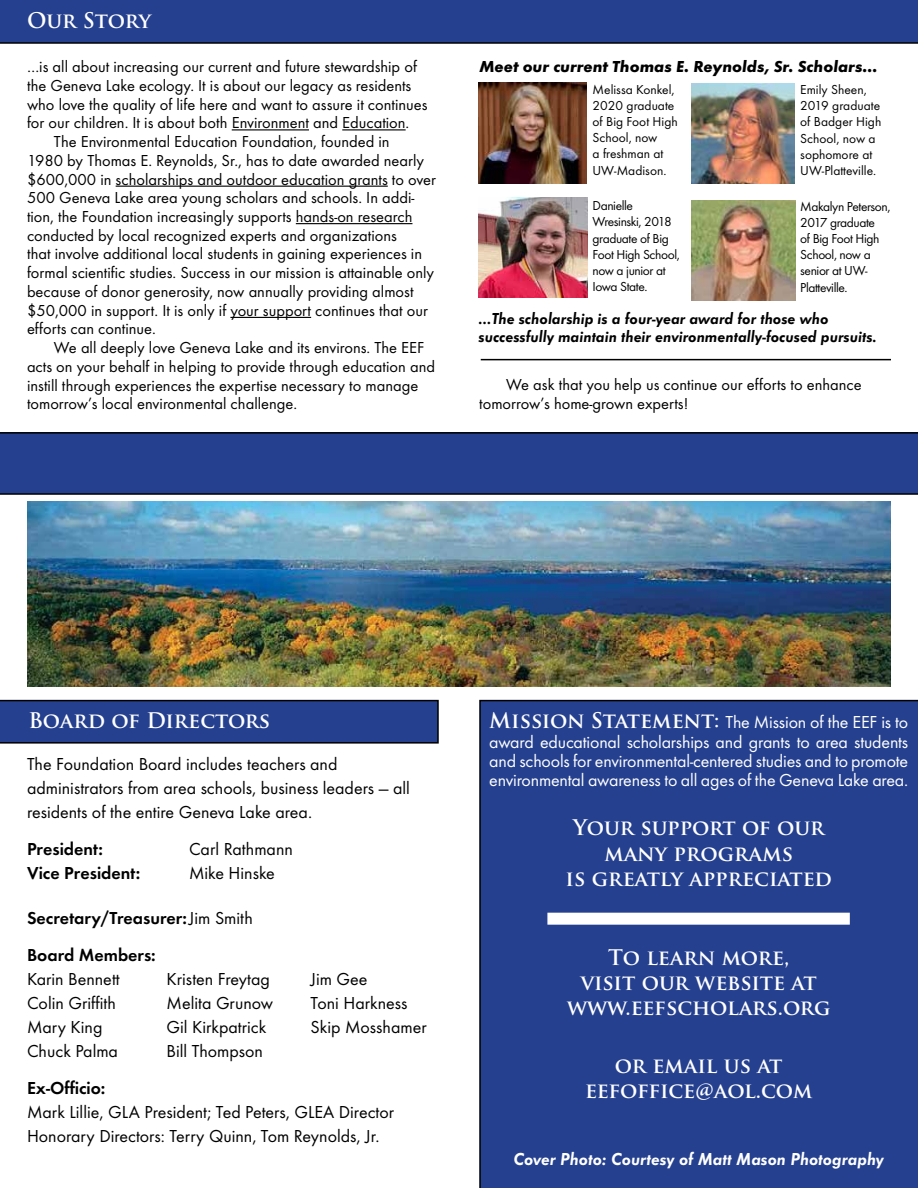
<style>
.page{position:relative;width:918px;height:1188px;background:#fff}
.page>*{position:absolute;margin:0;border:0;box-sizing:border-box;transform-origin:0 0}
.t1{font:700 21px/25.2px "Trajan Pro";color:#fff;text-align:center}
.t2{font:18px/24px "Futura T";color:#000}
.t3{font:18px/19.5px "Futura T";letter-spacing:-.01em;color:#fff;text-align:justify}
.t4{font:600 18px/37.5px "Futura T";color:#000}
.t5{font:italic 600 18px "Futura T";color:#fff}
.t6{font:16.5px/18.8px "Futura T";color:#000}
.t7{font:italic 600 16.5px/18px "Futura T";color:#000}
.t8{font:italic 700 16.5px "Futura T";color:#000}
.t9{font:13.5px/16.2px "Futura T";letter-spacing:-.025em;color:#000}
.t10{font:13.5px/16.2px "Futura T";color:#000}
.s1{font-weight:400}
.s2{font-family:"Trajan Pro";font-weight:700;font-size:21px}
</style>
<div class="page">
<div style="left:0;top:0;width:918px;height:44px;background:#25408f"></div>
<div style="left:0;top:432px;width:918px;height:63px;background:#25408f"></div>
<img style="left:27px;top:501px;width:864px;height:186px">
<svg style="left:0;top:700px;width:439px;height:44px"></svg>
<hr style="left:232px;top:129px;width:77px;height:1px;background:#000">
<hr style="left:342px;top:129px;width:64px;height:1px;background:#000">
<hr style="left:116px;top:186px;width:272px;height:1px;background:#000">
<hr style="left:296px;top:223px;width:116px;height:1px;background:#000">
<hr style="left:230px;top:317px;width:81px;height:1px;background:#000">
<div style="left:479px;top:700px;width:439px;height:488px;background:#25408f"></div>
<div style="left:547px;top:913px;width:303px;height:12px;background:#fff"></div>
<img style="left:479px;top:83px;width:108px;height:101px">
<img style="left:479px;top:197px;width:108px;height:101px">
<img style="left:691px;top:200px;width:104px;height:101px">
<img style="left:692px;top:83px;width:102px;height:101px">
<hr style="left:481px;top:359px;width:410px;height:1px;background:#000">
<p class="t1" style="left:27px;top:8px;width:126px">Our Story</p>
<p class="t6" style="left:27px;top:57px;width:391px">…is all about increasing our current and future stewardship of</p>
<p class="t6" style="left:27px;top:76px;width:386px">the Geneva Lake ecology. It is about our legacy as residents</p>
<p class="t6" style="left:27px;top:95px;width:402px">who love the quality of life here and want to assure it continues</p>
<p class="t6" style="left:27px;top:113px;width:384px">for our children. It is about both Environment and Education.</p>
<p class="t6" style="left:54px;top:132px;width:337px">The Environmental Education Foundation, founded in</p>
<p class="t6" style="left:27px;top:151px;width:399px">1980 by Thomas E. Reynolds, Sr., has to date awarded nearly</p>
<p class="t6" style="left:27px;top:170px;width:411px">$600,000 in scholarships and outdoor education grants to over</p>
<p class="t6" style="left:27px;top:188px;width:389px">500 Geneva Lake area young scholars and schools. In addi-</p>
<p class="t6" style="left:27px;top:207px;width:387px">tion, the Foundation increasingly supports hands-on research</p>
<p class="t6" style="left:27px;top:226px;width:372px">conducted by local recognized experts and organizations</p>
<p class="t6" style="left:27px;top:244px;width:397px">that involve additional local students in gaining experiences in</p>
<p class="t6" style="left:27px;top:263px;width:409px">formal scientific studies. Success in our mission is attainable only</p>
<p class="t6" style="left:27px;top:282px;width:388px">because of donor generosity, now annually providing almost</p>
<p class="t6" style="left:27px;top:301px;width:402px">$50,000 in support. It is only if your support continues that our</p>
<p class="t6" style="left:27px;top:319px;width:130px">efforts can continue.</p>
<p class="t6" style="left:54px;top:338px;width:372px">We all deeply love Geneva Lake and its environs. The EEF</p>
<p class="t6" style="left:27px;top:357px;width:410px">acts on your behalf in helping to provide through education and</p>
<p class="t6" style="left:27px;top:376px;width:393px">instill through experiences the expertise necessary to manage</p>
<p class="t6" style="left:27px;top:394px;width:272px">tomorrow’s local environmental challenge.</p>
<p class="t8" style="left:479px;top:57px;width:400px">Meet our current Thomas E. Reynolds, Sr. Scholars...</p>
<p class="t10" style="left:593px;top:81px;width:87px">Melissa Konkel,<br>2020 graduate of Big Foot High<br>School, now<br>a freshman at<br>UW-Madison.</p>
<p class="t10" style="left:800px;top:81px;width:83px">Emily Sheen,<br>2019 graduate of Badger High<br>School, now a sophomore at<br>UW-Platteville.</p>
<p class="t9" style="left:593px;top:197px;width:89px">Danielle<br>Wresinski, 2018 graduate of Big<br>Foot High School, now a junior at<br>Iowa State.</p>
<p class="t9" style="left:800px;top:198px;width:92px">Makalyn Peterson,<br>2017 graduate<br>of Big Foot High<br>School, now a senior at UW-<br>Platteville.</p>
<p class="t7" style="left:478px;top:309px;width:400px">...The scholarship is a four-year award for those who successfully maintain their environmentally-focused pursuits.</p>
<p class="t6" style="left:479px;top:375px;width:384px;text-indent:27px">We ask that you help us continue our efforts to enhance tomorrow’s home-grown experts!</p>
<p class="t1" style="left:28px;top:708px;width:243px">Board of Directors</p>
<p class="t2" style="left:27px;top:752px;width:384px">The Foundation Board includes teachers and administrators from area schools, business leaders — all residents of the entire Geneva Lake area.</p>
<p class="t4" style="left:27px;top:830px;width:78px">President:</p>
<p class="t2" style="left:189px;top:837px;width:105px">Carl Rathmann</p>
<p class="t4" style="left:27px;top:854px;width:115px">Vice President:</p>
<p class="t2" style="left:189px;top:861px;width:87px">Mike Hinske</p>
<p class="t4" style="left:27px;top:899px;width:227px">Secretary/Treasurer:<span class="s1">Jim Smith<br></span>Board Members:</p>
<p class="t2" style="left:27px;top:967px;width:94px">Karin Bennett</p>
<p class="t2" style="left:166px;top:967px;width:105px">Kristen Freytag</p>
<p class="t2" style="left:310px;top:967px;width:58px">Jim Gee</p>
<p class="t2" style="left:27px;top:991px;width:91px">Colin Griffith</p>
<p class="t2" style="left:166px;top:991px;width:108px">Melita Grunow</p>
<p class="t2" style="left:310px;top:991px;width:98px">Toni Harkness</p>
<p class="t2" style="left:27px;top:1015px;width:77px">Mary King</p>
<p class="t2" style="left:166px;top:1015px;width:102px">Gil Kirkpatrick</p>
<p class="t2" style="left:310px;top:1015px;width:118px">Skip Mosshamer</p>
<p class="t2" style="left:27px;top:1039px;width:93px">Chuck Palma</p>
<p class="t2" style="left:166px;top:1039px;width:98px">Bill Thompson</p>
<p class="t4" style="left:27px;top:1069px;width:80px">Ex-Officio:</p>
<p class="t2" style="left:27px;top:1100px;width:369px">Mark Lillie, GLA President; Ted Peters, GLEA Director<br>Honorary Directors: Terry Quinn, Tom Reynolds, Jr.</p>
<p class="t3" style="left:489px;top:712px;width:421px"><span class="s2">Mission Statement:</span> The Mission of the EEF is to award educational scholarships and grants to area students and schools for environmental-centered studies and to promote environmental awareness to all ages of the Geneva Lake area.</p>
<p class="t1" style="left:566px;top:816px;width:268px">Your support of our many programs<br>is greatly appreciated</p>
<p class="t1" style="left:567px;top:945px;width:265px">To learn more,<br>visit our website at www.eefscholars.org</p>
<p class="t1" style="left:585px;top:1053px;width:229px">or email us at eefoffice@aol.com</p>
<p class="t5" style="left:513px;top:1148px;width:372px">Cover Photo: Courtesy of Matt Mason Photography</p>
</div>
